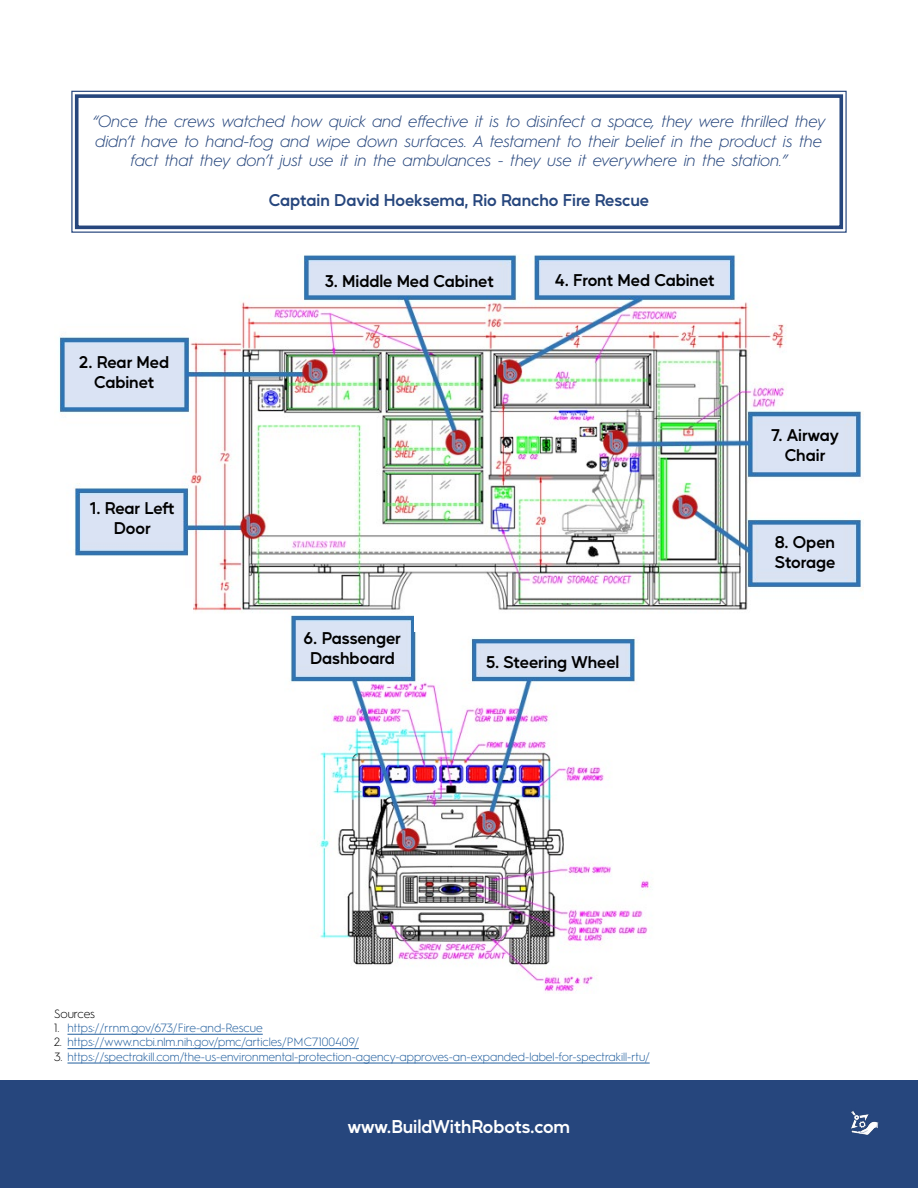
<style>
.page{position:relative;width:918px;height:1188px;background:#fff}
.page>*{position:absolute;margin:0;border:0;box-sizing:border-box;transform-origin:0 0}
.t1{font:600 18px "Mustica Pro";letter-spacing:-.005em;color:#fff}
.t2{font:italic 300 16.5px/19.8px "Hurme Geometric Sans 1";color:#26467d;text-align:center}
.t3{font:600 16.5px/19.8px "Mustica Pro";letter-spacing:-.005em;color:#000;text-align:center}
.t4{font:600 16.5px "Mustica Pro";letter-spacing:-.005em;color:#26467d}
.t5{font:300 12px "Hurme Geometric Sans 1";color:#215e9e}
.t6{font:300 12px "Hurme Geometric Sans 1";color:#000}
.s1{color:#000}
</style>
<div class="page">
<svg style="left:71px;top:90px;width:776px;height:143px"></svg>
<div style="left:75px;top:94px;width:768px;height:135px;border:4px solid #26467d"></div>
<div style="left:0;top:1080px;width:918px;height:108px;background:#26467d"></div>
<img style="left:851px;top:1111px;width:28px;height:24px">
<hr style="left:68px;top:1034px;width:195px;height:1px;background:#215e9e">
<hr style="left:68px;top:1048px;width:291px;height:1px;background:#215e9e">
<hr style="left:68px;top:1063px;width:582px;height:1px;background:#215e9e">
<img style="left:290px;top:615px;width:361px;height:379px">
<div style="left:414px;top:596px;width:206px;height:36px;background:#fff"></div>
<img style="left:59px;top:254px;width:805px;height:359px">
<div style="left:33px;top:588px;width:160px;height:39px;background:#fff"></div>
<p class="t2" style="left:93px;top:110px;width:734px">“Once the crews watched how quick and effective it is to disinfect a space, they were thrilled they didn’t have to hand-fog and wipe down surfaces. A testament to their belief in the product is the fact that they don’t just use it in the ambulances - they use it everywhere in the station.”</p>
<p class="t4" style="left:269px;top:187px;width:382px">Captain David Hoeksema, Rio Rancho Fire Rescue</p>
<p class="t3" style="left:79px;top:351px;width:92px">2. Rear Med<br>Cabinet</p>
<p class="t3" style="left:90px;top:497px;width:86px">1. Rear Left<br>Door</p>
<p class="t3" style="left:325px;top:270px;width:170px">3. Middle Med Cabinet</p>
<p class="t3" style="left:555px;top:268px;width:161px">4. Front Med Cabinet</p>
<p class="t3" style="left:304px;top:627px;width:98px">6. Passenger<br>Dashboard</p>
<p class="t3" style="left:486px;top:650px;width:135px">5. Steering Wheel</p>
<p class="t3" style="left:771px;top:424px;width:69px">7. Airway<br>Chair</p>
<p class="t3" style="left:775px;top:530px;width:62px;text-align:left">8. Open<br>Storage</p>
<p class="t6" style="left:54px;top:1005px;width:43px">Sources</p>
<p class="t5" style="left:54px;top:1020px;width:210px"><span class="s1">1.</span> https://rrnm.gov/673/Fire-and-Rescue</p>
<p class="t5" style="left:54px;top:1034px;width:307px"><span class="s1">2.</span> https://www.ncbi.nlm.nih.gov/pmc/articles/PMC7100409/</p>
<p class="t5" style="left:54px;top:1048px;width:598px"><span class="s1">3.</span> https://spectrakill.com/the-us-environmental-protection-agency-approves-an-expanded-label-for-spectrakill-rtu/</p>
<p class="t1" style="left:348px;top:1112px;width:224px">www.BuildWithRobots.com</p>
</div>
